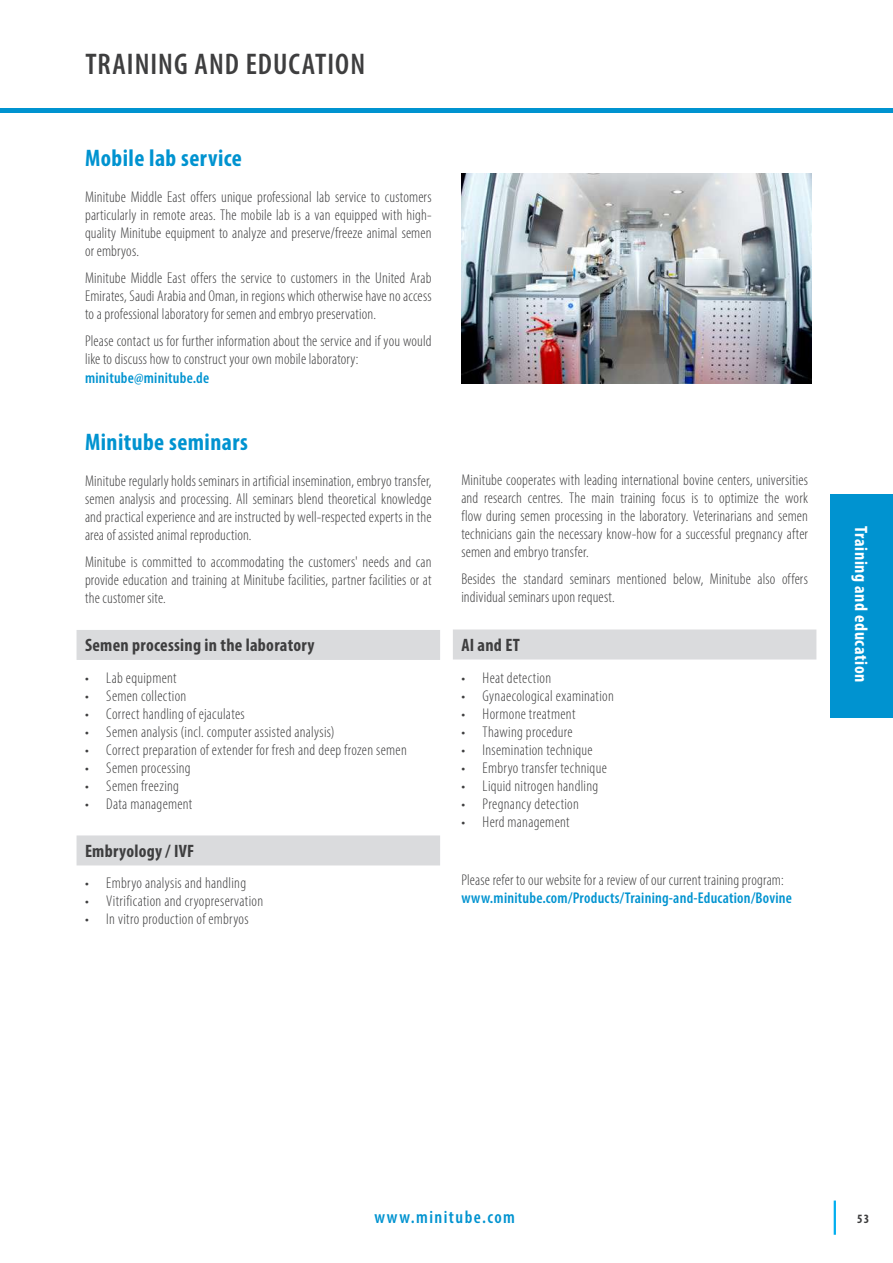
<style>
.page{position:relative;width:893px;height:1263px;background:#fff}
.page>*{position:absolute;margin:0;border:0;box-sizing:border-box;transform-origin:0 0}
.t1{font:600 condensed 30px "Myriad Pro";letter-spacing:.035em;color:#3e3e3f}
.t2{font:700 condensed 24px "Myriad Pro";letter-spacing:.02em;color:#0093d0}
.t3{font:700 condensed 18px "Myriad Pro";letter-spacing:.015em;color:#3e3e3f}
.t4{font:700 condensed 18px "Myriad Pro";letter-spacing:.03em;color:#fff}
.t5{font:600 condensed 18px "Myriad Pro";letter-spacing:.08em;color:#0093d0}
.t6{font:300 condensed 15.6px/18px "Myriad Pro";letter-spacing:.015em;color:#3e3e3f;text-align:justify}
.t7{font:600 condensed 15.6px "Myriad Pro";letter-spacing:.015em;color:#0093d0}
.t8{font:700 condensed 12.75px "Myriad Pro";color:#3e3e3f}
</style>
<div class="page">
<hr style="left:834px;top:1200px;width:2px;height:35px;background:#00aeef">
<div style="left:0;top:108px;width:893px;height:5px;background:#0093d0"></div>
<div style="left:831px;top:494px;width:62px;height:224px;background:#0093d0"></div>
<img style="left:461px;top:174px;width:350px;height:209px">
<div style="left:77px;top:630px;width:363px;height:30px;background:#dadbdd"></div>
<div style="left:77px;top:835px;width:363px;height:30px;background:#dadbdd"></div>
<div style="left:453px;top:629px;width:363px;height:30px;background:#dadbdd"></div>
<h1 class="t1" style="left:85px;top:45px;width:281px">TRAINING AND EDUCATION</h1>
<h2 class="t2" style="left:85px;top:143px;width:158px">Mobile lab service</h2>
<p class="t6" style="left:85px;top:188px;width:348px">Minitube Middle East offers unique professional lab service to customers particularly in remote areas. The mobile lab is a van equipped with high&shy;quality Minitube equipment to analyze and preserve/freeze animal semen or embryos.</p>
<p class="t6" style="left:85px;top:269px;width:348px">Minitube Middle East offers the service to customers in the United Arab Emirates, Saudi Arabia and Oman, in regions which otherwise have no access to a professional laboratory for semen and embryo preservation.</p>
<p class="t6" style="left:85px;top:332px;width:348px">Please contact us for further information about the service and if you would like to discuss how to construct your own mobile laboratory:</p>
<p class="t7" style="left:85px;top:368px;width:126px">minitube@minitube.de</p>
<h2 class="t2" style="left:85px;top:427px;width:165px">Minitube seminars</h2>
<p class="t6" style="left:85px;top:472px;width:348px">Minitube regularly holds seminars in artificial insemination, embryo transfer, semen analysis and processing. All seminars blend theoretical knowledge and practical experience and are instructed by well-respected experts in the area of assisted animal reproduction.</p>
<p class="t6" style="left:85px;top:553px;width:348px">Minitube is committed to accommodating the customers' needs and can provide education and training at Minitube facilities, partner facilities or at the customer site.</p>
<p class="t3" style="left:85px;top:634px;width:231px">Semen processing in the laboratory</p>
<p class="t6" style="left:85px;top:669px;width:93px">• Lab equipment</p>
<p class="t6" style="left:85px;top:687px;width:103px">• Semen collection</p>
<p class="t6" style="left:85px;top:705px;width:161px">• Correct handling of ejaculates</p>
<p class="t6" style="left:85px;top:723px;width:251px">• Semen analysis (incl. computer assisted analysis)</p>
<p class="t6" style="left:85px;top:741px;width:323px">• Correct preparation of extender for fresh and deep frozen semen</p>
<p class="t6" style="left:85px;top:759px;width:107px">• Semen processing</p>
<p class="t6" style="left:85px;top:777px;width:95px">• Semen freezing</p>
<p class="t6" style="left:85px;top:795px;width:109px">• Data management</p>
<p class="t3" style="left:85px;top:840px;width:111px">Embryology / IVF</p>
<p class="t6" style="left:85px;top:874px;width:163px">• Embryo analysis and handling</p>
<p class="t6" style="left:85px;top:892px;width:180px">• Vitrification and cryopreservation</p>
<p class="t6" style="left:85px;top:910px;width:165px">• In vitro production of embryos</p>
<p class="t6" style="left:461px;top:470px;width:348px">Minitube cooperates with leading international bovine centers, universities and research centres. The main training focus is to optimize the work flow during semen processing in the laboratory. Veterinarians and semen technicians gain the necessary know-how for a successful pregnancy after semen and embryo transfer.</p>
<p class="t6" style="left:461px;top:569px;width:348px">Besides the standard seminars mentioned below, Minitube also offers individual seminars upon request.</p>
<p class="t3" style="left:461px;top:634px;width:60px">AI and ET</p>
<p class="t6" style="left:461px;top:668px;width:91px">• Heat detection</p>
<p class="t6" style="left:461px;top:686px;width:154px">• Gynaecological examination</p>
<p class="t6" style="left:461px;top:704px;width:116px">• Hormone treatment</p>
<p class="t6" style="left:461px;top:722px;width:113px">• Thawing procedure</p>
<p class="t6" style="left:461px;top:740px;width:133px">• Insemination technique</p>
<p class="t6" style="left:461px;top:758px;width:147px">• Embryo transfer technique</p>
<p class="t6" style="left:461px;top:776px;width:138px">• Liquid nitrogen handling</p>
<p class="t6" style="left:461px;top:794px;width:119px">• Pregnancy detection</p>
<p class="t6" style="left:461px;top:812px;width:110px">• Herd management</p>
<p class="t6" style="left:461px;top:871px;width:324px">Please refer to our website for a review of our current training program:</p>
<p class="t7" style="left:461px;top:888px;width:332px">www.minitube.com/Products/Training-and-Education/Bovine</p>
<p class="t4" style="left:872px;top:526px;width:157px;rotate:90deg">Training and education</p>
<p class="t5" style="left:374px;top:1205px;width:142px">www.minitube.com</p>
<p class="t8" style="left:857px;top:1211px;width:13px">53</p>
</div>
